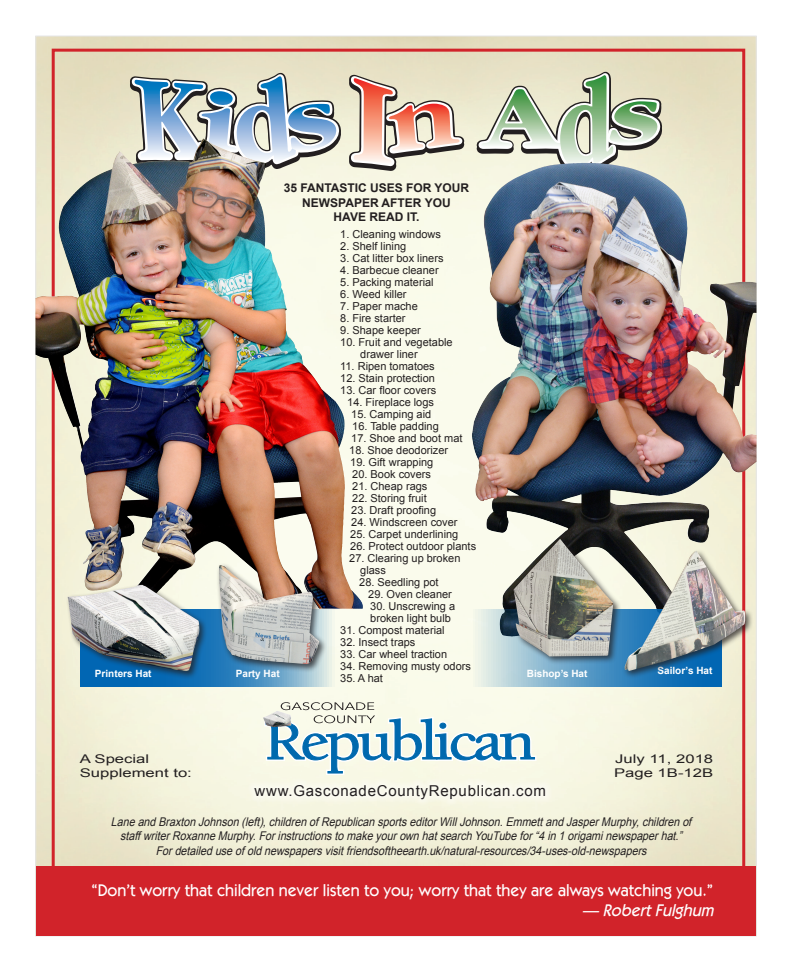
<style>
.page{position:relative;width:792px;height:972px;background:#fff}
.page>*{position:absolute;margin:0;border:0;box-sizing:border-box;transform-origin:0 0}
.t1{font:500 17px "Itc Kabel";color:#fff;scale:.95 1}
.t2{font:italic 500 17px "Itc Kabel";color:#fff;scale:.95 1}
.t3{font:15px "Arial";letter-spacing:.05em;color:#231f20}
.t4{font:italic 12px/14.4px "Arial";color:#231f20;text-align:center;scale:.89 1}
.t5{font:700 12px/14.4px "Arial";color:#231f20;text-align:center}
.t6{font:12px/14.4px "Arial";color:#231f20;scale:1.39 1}
.t7{font:11px/12px "Arial";color:#231f20}
.t8{font:700 10px "Arial";color:#fff}
</style>
<div class="page">
<img style="left:38px;top:38px;width:716px;height:829px">
<div style="left:36px;top:867px;width:720px;height:69px;background:#d1232a"></div>
<div style="left:247px;top:778px;width:305px;height:28px;background:#f9f9eb"></div>
<svg style="left:262px;top:702px;width:276px;height:75px;background:#c7dbdc"></svg>
<svg style="left:127px;top:70px;width:339px;height:103px;background:#bebcb7"></svg>
<svg style="left:474px;top:68px;width:190px;height:107px;background:#c1cab2"></svg>
<img style="left:106px;top:139px;width:97px;height:32px">
<img style="left:492px;top:163px;width:99px;height:36px">
<svg style="left:80px;top:609px;width:642px;height:77px;background:#bed6dc"></svg>
<div style="left:216px;top:563px;width:112px;height:110px;background:#231f20;opacity:.75"></div>
<img style="left:219px;top:565px;width:100px;height:99px">
<div style="left:65px;top:583px;width:143px;height:96px;background:#231f20;opacity:.75"></div>
<img style="left:67px;top:585px;width:132px;height:86px">
<img style="left:263px;top:711px;width:28px;height:16px">
<div style="left:622px;top:549px;width:132px;height:130px;background:#231f20;opacity:.75"></div>
<img style="left:625px;top:551px;width:120px;height:120px">
<div style="left:511px;top:537px;width:111px;height:128px;background:#231f20;opacity:.75"></div>
<img style="left:514px;top:539px;width:99px;height:117px">
<p class="t5" style="left:284px;top:181px;width:187px">35 FANTASTIC USES FOR YOUR<br>NEWSPAPER AFTER YOU<br>HAVE READ IT.</p>
<p class="t7" style="left:340px;top:229px;width:102px">1. Cleaning windows</p>
<p class="t7" style="left:340px;top:241px;width:68px">2. Shelf lining</p>
<p class="t7" style="left:340px;top:253px;width:105px">3. Cat litter box liners</p>
<p class="t7" style="left:340px;top:265px;width:100px">4. Barbecue cleaner</p>
<p class="t7" style="left:340px;top:277px;width:95px">5. Packing material</p>
<p class="t7" style="left:340px;top:289px;width:68px">6. Weed killer</p>
<p class="t7" style="left:340px;top:301px;width:79px">7. Paper mache</p>
<p class="t7" style="left:340px;top:313px;width:67px">8. Fire starter</p>
<p class="t7" style="left:340px;top:325px;width:82px">9. Shape keeper</p>
<p class="t7" style="left:360px;top:337px;width:94px;text-indent:-20px">10. Fruit and vegetable drawer liner</p>
<p class="t7" style="left:340px;top:361px;width:96px">11. Ripen tomatoes</p>
<p class="t7" style="left:340px;top:373px;width:96px">12. Stain protection</p>
<p class="t7" style="left:340px;top:385px;width:97px">13. Car floor covers</p>
<p class="t7" style="left:347px;top:397px;width:88px">14. Fireplace logs</p>
<p class="t7" style="left:351px;top:409px;width:82px">15. Camping aid</p>
<p class="t7" style="left:352px;top:421px;width:88px">16. Table padding</p>
<p class="t7" style="left:351px;top:433px;width:113px">17. Shoe and boot mat</p>
<p class="t7" style="left:349px;top:445px;width:101px">18. Shoe deodorizer</p>
<p class="t7" style="left:350px;top:457px;width:85px">19. Gift wrapping</p>
<p class="t7" style="left:352px;top:469px;width:80px">20. Book covers</p>
<p class="t7" style="left:352px;top:481px;width:77px">21. Cheap rags</p>
<p class="t7" style="left:352px;top:493px;width:76px">22. Storing fruit</p>
<p class="t7" style="left:351px;top:505px;width:86px">23. Draft proofing</p>
<p class="t7" style="left:351px;top:517px;width:108px">24. Windscreen cover</p>
<p class="t7" style="left:350px;top:529px;width:110px">25. Carpet underlining</p>
<p class="t7" style="left:350px;top:541px;width:127px">26. Protect outdoor plants</p>
<p class="t7" style="left:360px;top:553px;width:102px;text-indent:-11px">27. Clearing up broken glass</p>
<p class="t7" style="left:359px;top:577px;width:81px">28. Seedling pot</p>
<p class="t7" style="left:368px;top:589px;width:85px">29. Oven cleaner</p>
<p class="t7" style="left:370px;top:601px;width:86px">30. Unscrewing a broken light bulb</p>
<p class="t7" style="left:340px;top:625px;width:106px">31. Compost material</p>
<p class="t7" style="left:340px;top:637px;width:77px">32. Insect traps</p>
<p class="t7" style="left:340px;top:649px;width:108px">33. Car wheel traction</p>
<p class="t7" style="left:340px;top:661px;width:132px">34. Removing musty odors</p>
<p class="t7" style="left:340px;top:673px;width:44px">35. A hat</p>
<p class="t8" style="left:95px;top:667px;width:58px">PRINTERS HAT</p>
<p class="t8" style="left:236px;top:667px;width:45px">PARTY HAT</p>
<p class="t8" style="left:527px;top:667px;width:62px">BISHOP’S HAT</p>
<p class="t8" style="left:657px;top:664px;width:57px">SAILOR’S HAT</p>
<p class="t6" style="left:80px;top:752px;width:82px">A Special<br>Supplement to:</p>
<h2 class="t3" style="left:255px;top:781px;width:293px">www.GasconadeCountyRepublican.com</h2>
<p class="t6" style="left:614px;top:752px;width:73px">July 11, 2018<br>Page 1B-12B</p>
<p class="t4" style="left:111px;top:815px;width:657px">LaneandBraxtonJohnson(left),childrenofRepublicansportseditorWillJohnson.EmmettandJasperMurphy,childrenof staffwriterRoxanneMurphy.ForinstructionstomakeyourownhatsearchYouTubefor“4in1origaminewspaperhat.”<br>Fordetaileduseofoldnewspapersvisitfriendsoftheearth.uk/natural-resources/34-uses-old-newspapers</p>
<h1 class="t1" style="left:91px;top:880px;width:656px">“Don’t worry that children never listen to you; worry that they are always watching you.”</h1>
<h1 class="t2" style="left:582px;top:901px;width:144px">— RobertFulghum</h1>
</div>
